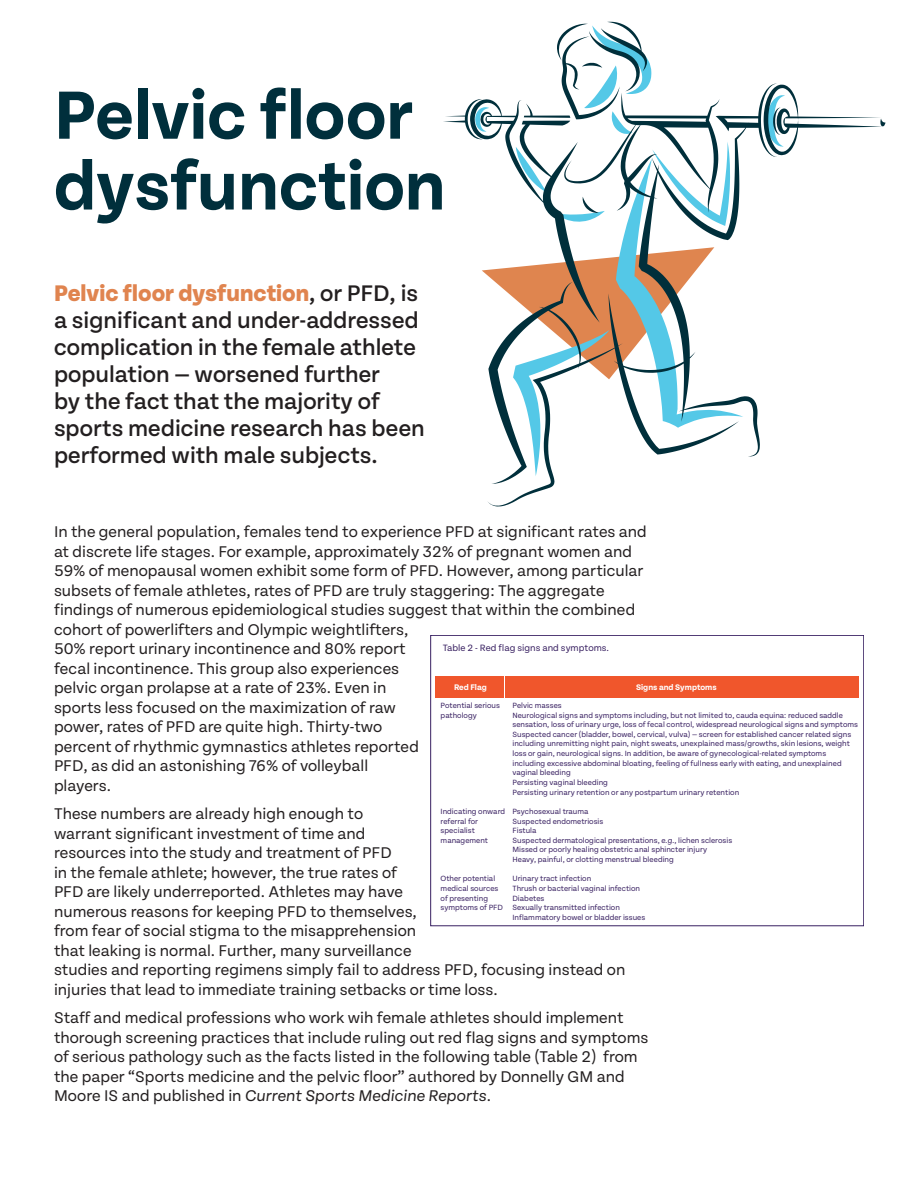
<style>
.page{position:relative;width:918px;height:1188px;background:#fff}
.page>*{position:absolute;margin:0;border:0;box-sizing:border-box;transform-origin:0 0}
.t1{font:700 72.45px/70.8px "Tenon";color:#002f3c}
.t2{font:500 24px/27px "Tenon";color:#231f20}
.t3{font:16.5px/19.5px "Tenon";color:#231f20}
.t4{font:9.75px "Tenon";color:#382061}
.t5{font:700 8.55px "Tenon";color:#fff}
.t6{font:8.1px/9.6px "Tenon";color:#382061}
.s1{font-weight:800;color:#e0844f}
.s2{font-style:italic}
</style>
<div class="page">
<svg style="left:488px;top:84px;width:289px;height:423px"></svg>
<svg style="left:443px;top:22px;width:300px;height:454px"></svg>
<svg style="left:764px;top:85px;width:122px;height:70px"></svg>
<div style="left:436px;top:676px;width:68px;height:21px;background:#f0562c"></div>
<div style="left:506px;top:676px;width:353px;height:21px;background:#f0562c"></div>
<div style="left:430px;top:635px;width:434px;height:291px;border:1px solid #382061"></div>
<p class="t1" style="left:54px;top:82px;width:393px">Pelvic floor dysfunction</p>
<p class="t2" style="left:54px;top:281px;width:372px"><span class="s1">Pelvic floor dysfunction</span>, or PFD, is a significant and under-addressed complication in the female athlete population — worsened further<br>by the fact that the majority of sports medicine research has been performed with male subjects.</p>
<p class="t3" style="left:54px;top:522px;width:594px">In the general population, females tend to experience PFD at significant rates and at discrete life stages. For example, approximately 32% of pregnant women and 59% of menopausal women exhibit some form of PFD. However, among particular subsets of female athletes, rates of PFD are truly staggering: The aggregate findings of numerous epidemiological studies suggest that within the combined cohort of powerlifters and Olympic weightlifters,<br>50% report urinary incontinence and 80% report<br>fecal incontinence. This group also experiences<br>pelvic organ prolapse at a rate of 23%. Even in<br>sports less focused on the maximization of raw<br>power, rates of PFD are quite high. Thirty-two<br>percent of rhythmic gymnastics athletes reported<br>PFD, as did an astonishing 76% of volleyball<br>players.</p>
<p class="t3" style="left:54px;top:804px;width:573px">These numbers are already high enough to<br>warrant significant investment of time and<br>resources into the study and treatment of PFD<br>in the female athlete; however, the true rates of<br>PFD are likely underreported. Athletes may have<br>numerous reasons for keeping PFD to themselves,<br>from fear of social stigma to the misapprehension<br>that leaking is normal. Further, many surveillance<br>studies and reporting regimens simply fail to address PFD, focusing instead on injuries that lead to immediate training setbacks or time loss.</p>
<p class="t3" style="left:54px;top:1008px;width:596px">Staff and medical professions who work wih female athletes should implement thorough screening practices that include ruling out red flag signs and symptoms of serious pathology such as the facts listed in the following table (Table 2) from the paper “Sports medicine and the pelvic floor” authored by Donnelly GM and Moore IS and published in <span class="s2">Current Sports Medicine Reports</span>.</p>
<p class="t4" style="left:443px;top:642px;width:168px">Table 2 - Red flag signs and symptoms.</p>
<p class="t5" style="left:454px;top:683px;width:34px">Red Flag</p>
<p class="t6" style="left:441px;top:701px;width:61px">Potential serious pathology</p>
<p class="t5" style="left:636px;top:683px;width:82px">Signs and Symptoms</p>
<p class="t6" style="left:512px;top:701px;width:347px">Pelvic masses<br>Neurological signs and symptoms including, but not limited to, cauda equina: reduced saddle sensation, loss of urinary urge, loss of fecal control, widespread neurological signs and symptoms Suspected cancer (bladder, bowel, cervical, vulva) — screen for established cancer related signs including unremitting night pain, night sweats, unexplained mass/growths, skin lesions, weight loss or gain, neurological signs. In addition, be aware of gynecological-related symptoms including excessive abdominal bloating, feeling of fullness early with eating, and unexplained vaginal bleeding<br>Persisting vaginal bleeding<br>Persisting urinary retention or any postpartum urinary retention</p>
<p class="t6" style="left:512px;top:807px;width:221px">Psychosexual trauma<br>Suspected endometriosis<br>Fistula<br>Suspected dermatological presentations, <span class="s2">e.g.</span>, lichen sclerosis Missed or poorly healing obstetric anal sphincter injury Heavy, painful, or clotting menstrual bleeding</p>
<p class="t6" style="left:512px;top:874px;width:134px">Urinary tract infection<br>Thrush or bacterial vaginal infection<br>Diabetes<br>Sexually transmitted infection<br>Inflammatory bowel or bladder issues</p>
<p class="t6" style="left:441px;top:807px;width:66px">Indicating onward referral for specialist management</p>
<p class="t6" style="left:441px;top:874px;width:64px">Other potential medical sources of presenting symptoms of PFD</p>
</div>
